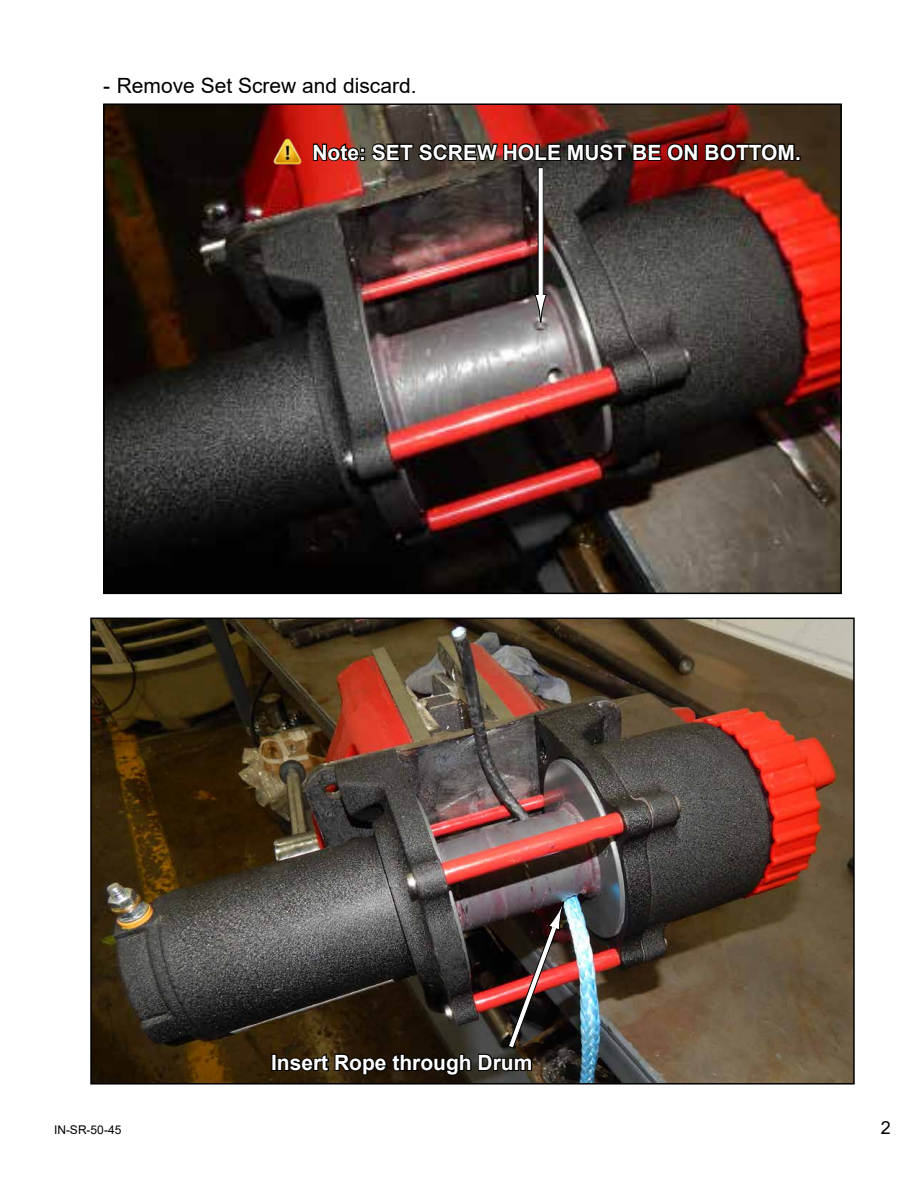
<style>
.page{position:relative;width:918px;height:1188px;background:#fff}
.page>*{position:absolute;margin:0;border:0;box-sizing:border-box;transform-origin:0 0}
.t1{font:700 21px "Arial";color:#fff}
.t2{font:21px "Arial";color:#000}
.t3{font:18px "Arial";color:#000}
.t4{font:12px "Arial";color:#000}
</style>
<div class="page">
<img style="left:93px;top:621px;width:759px;height:461px">
<div style="left:90px;top:618px;width:765px;height:467px;border:2px solid #000"></div>
<div style="left:271px;top:1054px;width:6px;height:17px;border:2px solid #000"></div>
<svg style="left:276px;top:902px;width:289px;height:175px;background:#3d322d"></svg>
<img style="left:106px;top:106px;width:733px;height:485px">
<div style="left:103px;top:103px;width:739px;height:491px;border:2px solid #000"></div>
<img style="left:312px;top:129px;width:489px;height:36px">
<div style="left:538px;top:168px;width:5px;height:127px;background:#fff"></div>
<div style="left:538px;top:167px;width:6px;height:128px;border:1px solid #000"></div>
<svg style="left:534px;top:294px;width:13px;height:29px"></svg>
<img style="left:268px;top:137px;width:38px;height:30px">
<p class="t2" style="left:103px;top:71px;width:315px">- Remove Set Screw and discard.</p>
<p class="t1" style="left:312px;top:138px;width:490px">Note: SET SCREW HOLE MUST BE ON BOTTOM.</p>
<p class="t1" style="left:271px;top:1048px;width:263px">Insert Rope through Drum</p>
<p class="t4" style="left:54px;top:1122px;width:69px">IN-SR-50-45</p>
<p class="t3" style="left:881px;top:1115px;width:12px">2</p>
</div>
